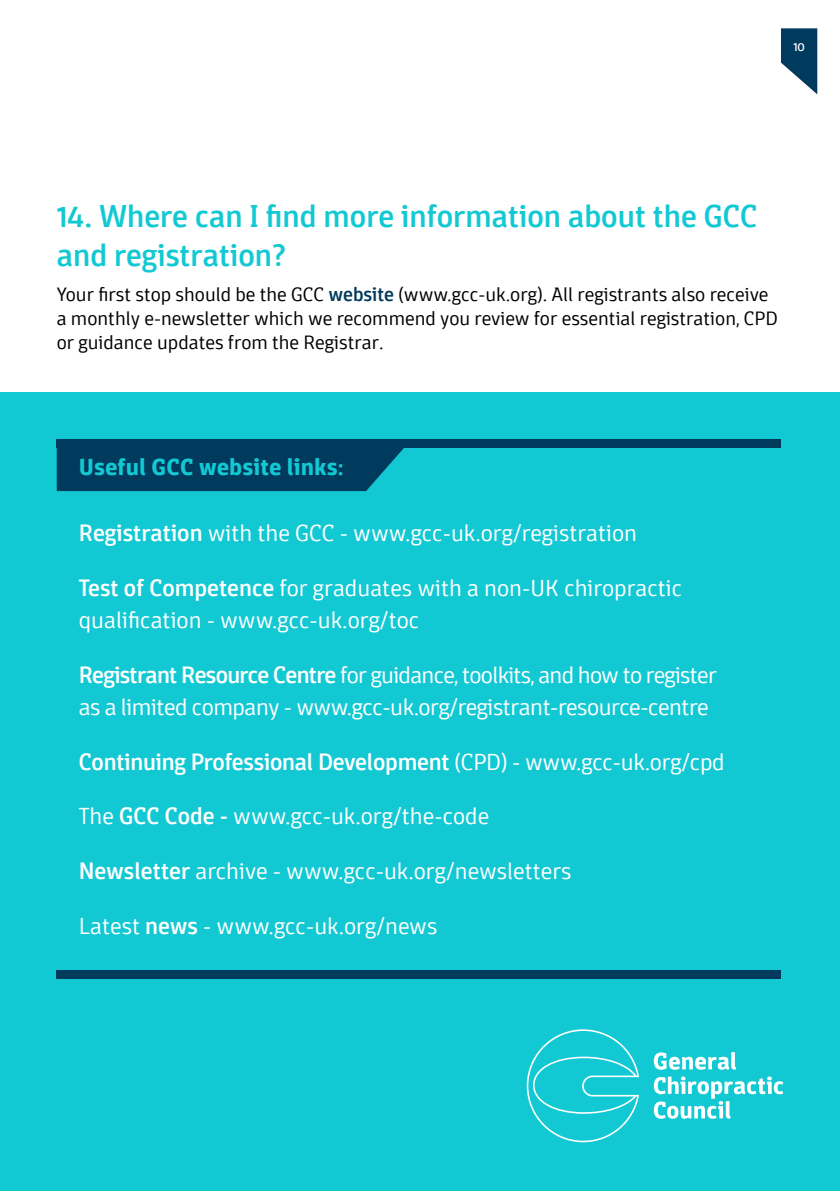
<style>
.page{position:relative;width:840px;height:1191px;background:#fff}
.page>*{position:absolute;margin:0;border:0;box-sizing:border-box;transform-origin:0 0}
.t1{font:500 32px/38.4px "Domotika";color:#12c9d3}
.t2{font:300 24px/32px "Domotika";color:#fff}
.t3{font:300 24px/32px "Domotika";letter-spacing:-.02em;color:#fff}
.t4{font:500 24px "Domotika";letter-spacing:-.01em;color:#fff}
.t5{font:700 24px "Domotika";color:#12c9d3}
.t6{font:300 20px/24px "Domotika";color:#000}
.t7{font:12.6px "Domotika";color:#fff}
.s1{font-weight:500;color:#003a5d}
.s2{font-weight:500}
.s3{font-weight:300}
</style>
<div class="page">
<div style="left:0;top:392px;width:839px;height:799px;background:#12c9d3"></div>
<svg style="left:781px;top:28px;width:35px;height:65px"></svg>
<svg style="left:57px;top:447px;width:354px;height:44px;background:#014365"></svg>
<div style="left:57px;top:439px;width:723px;height:8px;background:#003a5d"></div>
<div style="left:57px;top:969px;width:723px;height:9px;background:#003a5d"></div>
<svg style="left:526px;top:1029px;width:112px;height:113px"></svg>
<svg style="left:653px;top:1052px;width:82px;height:17px"></svg>
<svg style="left:653px;top:1076px;width:129px;height:42px"></svg>
<p class="t7" style="left:793px;top:40px;width:13px">10</p>
<h1 class="t1" style="left:57px;top:198px;width:702px">14. Where can I find more information about the GCC and registration?</h1>
<p class="t6" style="left:57px;top:282px;width:722px">Your first stop should be the GCC <span class="s1">website</span> (www.gcc-uk.org). All registrants also receive a monthly e-newsletter which we recommend you review for essential registration, CPD or guidance updates from the Registrar.</p>
<p class="t5" style="left:79px;top:451px;width:266px">Useful GCC website links:</p>
<p class="t2" style="left:79px;top:517px;width:559px"><span class="s2">Registration</span> with the GCC - www.gcc-uk.org/registration</p>
<p class="t2" style="left:79px;top:572px;width:604px"><span class="s2">Test of Competence</span> for graduates with a non-UK chiropractic qualification - www.gcc-uk.org/toc</p>
<p class="t3" style="left:79px;top:659px;width:639px"><span class="s2">Registrant Resource Centre</span> for guidance, toolkits, and how to register as a limited company - www.gcc-uk.org/registrant-resource-centre</p>
<p class="t4" style="left:79px;top:747px;width:647px">Continuing Professional Development <span class="s3">(CPD) - www.gcc-uk.org/cpd</span></p>
<p class="t2" style="left:79px;top:800px;width:412px">The <span class="s2">GCC Code -</span> www.gcc-uk.org/the-code</p>
<p class="t2" style="left:79px;top:855px;width:494px"><span class="s2">Newsletter</span> archive - www.gcc-uk.org/newsletters</p>
<p class="t2" style="left:79px;top:909px;width:360px">Latest <span class="s2">news</span> - www.gcc-uk.org/news</p>
</div>
